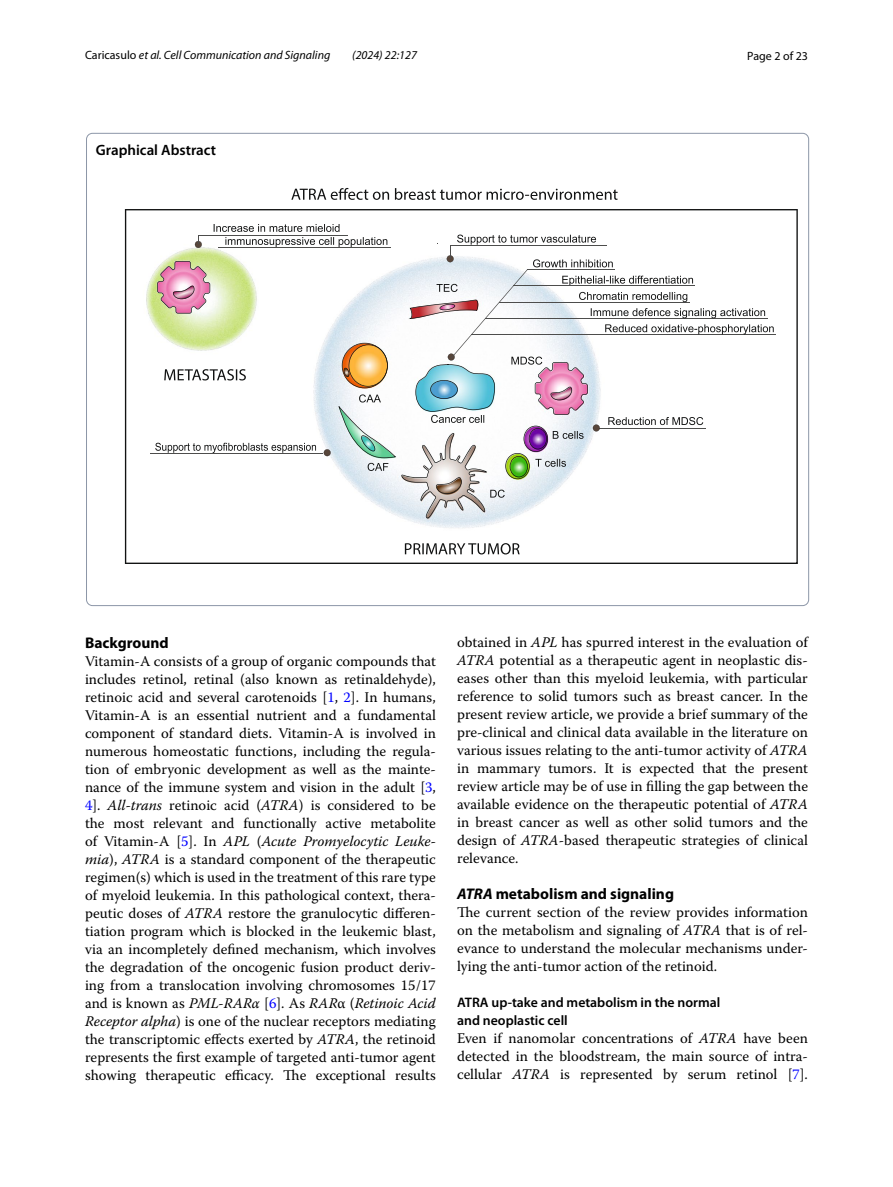
<style>
.page{position:relative;width:893px;height:1187px;background:#fff}
.page>*{position:absolute;margin:0;border:0;box-sizing:border-box;transform-origin:0 0}
.t1{font:700 15.45px "Myriad Pro";color:#000}
.t2{font:600 15px "Myriad Pro";color:#000}
.t3{font:14.7px/18px "Warnock Pro";color:#000;text-align:justify}
.t4{font:600 13.8px/18px "Myriad Pro";color:#000}
.t5{font:italic 12px "Myriad Pro";color:#000}
.t6{font:12px "Myriad Pro";color:#000}
.s1{font-style:normal}
.s2{color:#00f}
.s3{font-style:italic}
</style>
<div class="page">
<svg style="left:125px;top:209px;width:673px;height:355px"></svg>
<svg style="left:291px;top:188px;width:327px;height:12px"></svg>
<svg style="left:405px;top:543px;width:115px;height:11px"></svg>
<hr style="left:150px;top:453px;width:173px;height:1px;background:#4d4d4c">
<hr style="left:471px;top:334px;width:305px;height:1px;background:#4d4d4c">
<svg style="left:155px;top:224px;width:619px;height:294px"></svg>
<p class="t5" style="left:85px;top:48px;width:247px"><span class="s1">Caricasulo</span> et al. Cell Communication and Signaling</p>
<p class="t5" style="left:352px;top:48px;width:66px">(2024) 22:127</p>
<p class="t6" style="left:747px;top:48px;width:62px">Page 2 of 23</p>
<p class="t2" style="left:96px;top:141px;width:122px">Graphical Abstract</p>
<p class="t1" style="left:85px;top:632px;width:85px">Background</p>
<p class="t3" style="left:85px;top:651px;width:352px">Vitamin-A consists of a group of organic compounds that includes retinol, retinal (also known as retinaldehyde), retinoic acid and several carotenoids [<span class="s2">1</span>, <span class="s2">2</span>]. In humans, Vitamin-A is an essential nutrient and a fundamental component of standard diets. Vitamin-A is involved in numerous homeostatic functions, including the regula&shy;tion of embryonic development as well as the mainte&shy;nance of the immune system and vision in the adult [<span class="s2">3</span>, <span class="s2">4</span>]. <span class="s3">All-trans</span> retinoic acid (<span class="s3">ATRA</span>) is considered to be the most relevant and functionally active metabolite of Vitamin-A [<span class="s2">5</span>]. In <span class="s3">APL</span> (<span class="s3">Acute Promyelocytic Leuke&shy;mia</span>), <span class="s3">ATRA</span> is a standard component of the therapeutic regimen(s) which is used in the treatment of this rare type of myeloid leukemia. In this pathological context, thera&shy;peutic doses of <span class="s3">ATRA</span> restore the granulocytic differen&shy;tiation program which is blocked in the leukemic blast, via an incompletely defined mechanism, which involves the degradation of the oncogenic fusion product deriv&shy;ing from a translocation involving chromosomes 15/17 and is known as <span class="s3">PML-RARα</span> [<span class="s2">6</span>]. As <span class="s3">RAR</span>α (<span class="s3">Retinoic Acid Receptor alpha</span>) is one of the nuclear receptors mediating the transcriptomic effects exerted by <span class="s3">ATRA</span>, the retinoid represents the first example of targeted anti-tumor agent showing therapeutic efficacy. The exceptional results</p>
<p class="t3" style="left:457px;top:632px;width:352px">obtained in <span class="s3">APL</span> has spurred interest in the evaluation of <span class="s3">ATRA</span> potential as a therapeutic agent in neoplastic dis&shy;eases other than this myeloid leukemia, with particular reference to solid tumors such as breast cancer. In the present review article, we provide a brief summary of the pre-clinical and clinical data available in the literature on various issues relating to the anti-tumor activity of <span class="s3">ATRA </span>in mammary tumors. It is expected that the present review article may be of use in filling the gap between the available evidence on the therapeutic potential of <span class="s3">ATRA </span>in breast cancer as well as other solid tumors and the design of <span class="s3">ATRA</span>-based therapeutic strategies of clinical relevance.</p>
<p class="t1" style="left:457px;top:883px;width:218px"><span class="s3">ATRA</span> metabolism and signaling</p>
<p class="t3" style="left:457px;top:902px;width:352px">The current section of the review provides information on the metabolism and signaling of <span class="s3">ATRA</span> that is of rel&shy;evance to understand the molecular mechanisms under&shy;lying the anti-tumor action of the retinoid.</p>
<p class="t4" style="left:457px;top:992px;width:265px">ATRA up‑take and metabolism in the normal and neoplastic cell</p>
<p class="t3" style="left:457px;top:1028px;width:352px">Even if nanomolar concentrations of <span class="s3">ATRA</span> have been detected in the bloodstream, the main source of intra&shy;cellular <span class="s3">ATRA</span> is represented by serum retinol [<span class="s2">7</span>].</p>
</div>
